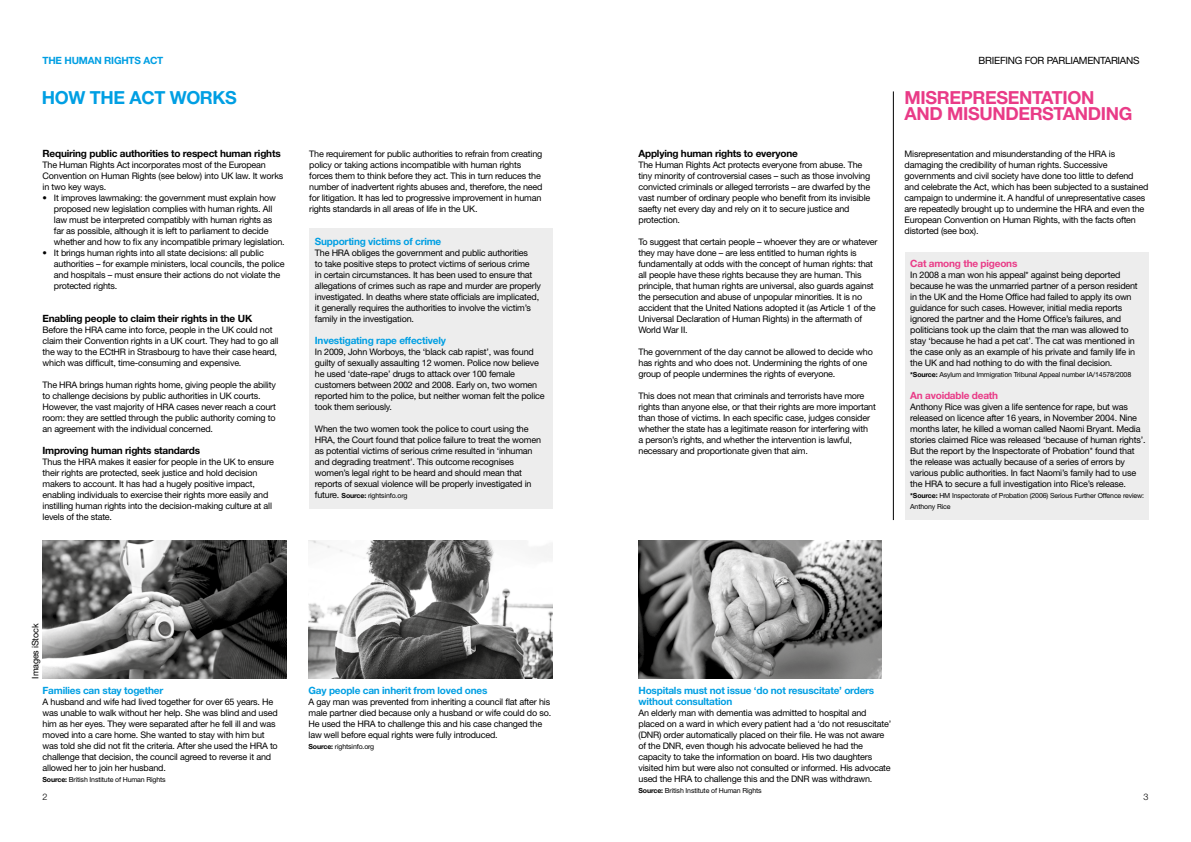
<style>
.page{position:relative;width:1191px;height:842px;background:#fff}
.page>*{position:absolute;margin:0;border:0;box-sizing:border-box;transform-origin:0 0}
.t1{font:700 18px/16px "Helvetica Neue LT Pro";letter-spacing:-.02em;color:#e93b87}
.t2{font:700 18px "Helvetica Neue LT Pro";letter-spacing:-.02em;color:#009fe3}
.t3{font:700 10px/11px "Helvetica Neue LT Pro";letter-spacing:-.02em;color:#009fe3}
.t4{font:700 10px "Helvetica Neue LT Pro";letter-spacing:-.02em;color:#000}
.t5{font:700 10px "Helvetica Neue LT Pro";letter-spacing:-.02em;color:#e93b87}
.t6{font:10px "Helvetica Neue LT Pro";letter-spacing:-.025em;color:#000}
.t7{font:9px/11px "Helvetica Neue LT Pro";letter-spacing:-.02em;color:#000}
.t8{font:300 9px "Helvetica Neue LT Pro";color:#000}
.t9{font:7px/11px "Helvetica Neue LT Pro";letter-spacing:-.02em;color:#000}
.s1{font-size:9px}
.s2{font-weight:700}
</style>
<div class="page">
<div style="left:309px;top:229px;width:243px;height:280px;background:#ededed"></div>
<div style="left:904px;top:252px;width:244px;height:268px;background:#ededed"></div>
<img style="left:42px;top:540px;width:244px;height:139px">
<img style="left:638px;top:540px;width:244px;height:139px">
<img style="left:309px;top:540px;width:244px;height:139px">
<hr style="left:893px;top:91px;width:1px;height:429px;background:#000">
<p class="t3" style="left:43px;top:54px;width:122px">THE HUMAN RIGHTS ACT</p>
<p class="t6" style="left:978px;top:54px;width:162px">BRIEFING FOR PARLIAMENTARIANS</p>
<h1 class="t2" style="left:42px;top:86px;width:196px">HOW THE ACT WORKS</h1>
<p class="t4" style="left:43px;top:147px;width:240px">Requiring public authorities to respect human rights</p>
<p class="t7" style="left:43px;top:159px;width:242px">The Human Rights Act incorporates most of the European<br>Convention on Human Rights (see below) into UK law. It works in two key ways.</p>
<p class="t7" style="left:54px;top:192px;width:232px;text-indent:-11px">• It improves lawmaking: the government must explain how proposed new legislation complies with human rights. All law must be interpreted compatibly with human rights as<br>far as possible, although it is left to parliament to decide whether and how to fix any incompatible primary legislation.</p>
<p class="t7" style="left:54px;top:247px;width:232px;text-indent:-11px">• It brings human rights into all state decisions: all public authorities – for example ministers, local councils, the police and hospitals – must ensure their actions do not violate the protected rights.</p>
<p class="t4" style="left:43px;top:312px;width:211px">Enabling people to claim their rights in the UK</p>
<p class="t7" style="left:43px;top:324px;width:237px">Before the HRA came into force, people in the UK could not claim their Convention rights in a UK court. They had to go all the way to the ECtHR in Strasbourg to have their case heard, which was difficult, time-consuming and expensive.</p>
<p class="t7" style="left:43px;top:379px;width:235px">The HRA brings human rights home, giving people the ability to challenge decisions by public authorities in UK courts.<br>However, the vast majority of HRA cases never reach a court room: they are settled through the public authority coming to an agreement with the individual concerned.</p>
<p class="t4" style="left:43px;top:444px;width:159px">Improving human rights standards</p>
<p class="t7" style="left:43px;top:456px;width:233px">Thus the HRA makes it easier for people in the UK to ensure their rights are protected, seek justice and hold decision makers to account. It has had a hugely positive impact, enabling individuals to exercise their rights more easily and instilling human rights into the decision-making culture at all levels of the state.</p>
<p class="t7" style="left:309px;top:148px;width:235px">The requirement for public authorities to refrain from creating policy or taking actions incompatible with human rights forces them to think before they act. This in turn reduces the number of inadvertent rights abuses and, therefore, the need for litigation. It has led to progressive improvement in human rights standards in all areas of life in the UK.</p>
<p class="t3" style="left:315px;top:236px;width:128px">Supporting victims of crime</p>
<p class="t7" style="left:315px;top:247px;width:228px">The HRA obliges the government and public authorities<br>to take positive steps to protect victims of serious crime<br>in certain circumstances. It has been used to ensure that allegations of crimes such as rape and murder are properly investigated. In deaths where state officials are implicated, it generally requires the authorities to involve the victim’s family in the investigation.</p>
<p class="t3" style="left:315px;top:335px;width:133px">Investigating rape effectively</p>
<p class="t7" style="left:315px;top:346px;width:231px">In 2009, John Worboys, the ‘black cab rapist’, was found guilty of sexually assaulting 12 women. Police now believe he used ‘date-rape’ drugs to attack over 100 female customers between 2002 and 2008. Early on, two women reported him to the police, but neither woman felt the police took them seriously.</p>
<p class="t7" style="left:315px;top:423px;width:228px">When the two women took the police to court using the HRA, the Court found that police failure to treat the women as potential victims of serious crime resulted in ‘inhuman and degrading treatment’. This outcome recognises women’s legal right to be heard and should mean that reports of sexual violence will be properly investigated in</p>
<p class="t9" style="left:315px;top:490px;width:94px"><span class="s1">future.</span> <span class="s2">Source:</span> rightsinfo.org</p>
<p class="t7" style="left:30px;top:679px;width:57px;rotate:-90deg">Images iStock</p>
<p class="t4" style="left:638px;top:147px;width:161px">Applying human rights to everyone</p>
<p class="t7" style="left:638px;top:159px;width:233px">The Human Rights Act protects everyone from abuse. The tiny minority of controversial cases – such as those involving convicted criminals or alleged terrorists – are dwarfed by the vast number of ordinary people who benefit from its invisible saefty net every day and rely on it to secure justice and protection.</p>
<p class="t7" style="left:638px;top:236px;width:241px">To suggest that certain people – whoever they are or whatever they may have done – are less entitled to human rights is fundamentally at odds with the concept of human rights: that all people have these rights because they are human. This principle, that human rights are universal, also guards against the persecution and abuse of unpopular minorities. It is no accident that the United Nations adopted it (as Article 1 of the Universal Declaration of Human Rights) in the aftermath of World War II.</p>
<p class="t7" style="left:638px;top:346px;width:236px">The government of the day cannot be allowed to decide who has rights and who does not. Undermining the rights of one group of people undermines the rights of everyone.</p>
<p class="t7" style="left:638px;top:390px;width:239px">This does not mean that criminals and terrorists have more rights than anyone else, or that their rights are more important than those of victims. In each specific case, judges consider whether the state has a legitimate reason for interfering with<br>a person’s rights, and whether the intervention is lawful, necessary and proportionate given that aim.</p>
<h1 class="t1" style="left:904px;top:89px;width:229px">MISREPRESENTATION<br>AND MISUNDERSTANDING</h1>
<p class="t7" style="left:904px;top:148px;width:245px">Misrepresentation and misunderstanding of the HRA is damaging the credibility of human rights. Successive governments and civil society have done too little to defend and celebrate the Act, which has been subjected to a sustained campaign to undermine it. A handful of unrepresentative cases are repeatedly brought up to undermine the HRA and even the European Convention on Human Rights, with the facts often distorted (see box).</p>
<p class="t5" style="left:910px;top:257px;width:109px">Cat among the pigeons</p>
<p class="t7" style="left:910px;top:269px;width:229px">In 2008 a man won his appeal* against being deported because he was the unmarried partner of a person resident in the UK and the Home Office had failed to apply its own guidance for such cases. However, initial media reports ignored the partner and the Home Office’s failures, and politicians took up the claim that the man was allowed to stay ‘because he had a pet cat’. The cat was mentioned in the case only as an example of his private and family life in the UK and had nothing to do with the final decision.</p>
<p class="t9" style="left:910px;top:369px;width:222px"><span class="s2">*Source:</span> Asylum and Immigration Tribunal Appeal number IA/14578/2008</p>
<p class="t5" style="left:910px;top:389px;width:89px">An avoidable death</p>
<p class="t7" style="left:910px;top:401px;width:237px">Anthony Rice was given a life sentence for rape, but was released on licence after 16 years, in November 2004. Nine months later, he killed a woman called Naomi Bryant. Media stories claimed Rice was released ‘because of human rights’.<br>But the report by the Inspectorate of Probation* found that the release was actually because of a series of errors by various public authorities. In fact Naomi’s family had to use the HRA to secure a full investigation into Rice’s release.</p>
<p class="t9" style="left:910px;top:490px;width:235px"><span class="s2">*Source:</span> HM Inspectorate of Probation (2006) Serious Further Offence review:<br>Anthony Rice</p>
<p class="t3" style="left:308px;top:684px;width:180px">Gay people can inherit from loved ones</p>
<p class="t7" style="left:308px;top:696px;width:244px">A gay man was prevented from inheriting a council flat after his male partner died because only a husband or wife could do so.<br>He used the HRA to challenge this and his case changed the law well before equal rights were fully introduced.</p>
<p class="t9" style="left:308px;top:740px;width:67px"><span class="s2">Source:</span> rightsinfo.org</p>
<p class="t3" style="left:43px;top:684px;width:122px">Families can stay together</p>
<p class="t7" style="left:43px;top:696px;width:237px">A husband and wife had lived together for over 65 years. He was unable to walk without her help. She was blind and used him as her eyes. They were separated after he fell ill and was moved into a care home. She wanted to stay with him but was told she did not fit the criteria. After she used the HRA to challenge that decision, the council agreed to reverse it and allowed her to join her husband.</p>
<p class="t9" style="left:43px;top:773px;width:125px"><span class="s2">Source:</span> British Institute of Human Rights</p>
<p class="t3" style="left:638px;top:684px;width:237px">Hospitals must not issue ‘do not resuscitate’ orders without consultation</p>
<p class="t7" style="left:638px;top:707px;width:254px">An elderly man with dementia was admitted to hospital and placed on a ward in which every patient had a ‘do not resuscitate’ (DNR) order automatically placed on their file. He was not aware of the DNR, even though his advocate believed he had the capacity to take the information on board. His two daughters visited him but were also not consulted or informed. His advocate used the HRA to challenge this and the DNR was withdrawn.</p>
<p class="t9" style="left:638px;top:784px;width:125px"><span class="s2">Source:</span> British Institute of Human Rights</p>
<p class="t8" style="left:43px;top:791px;width:7px">2</p>
<p class="t8" style="left:1143px;top:791px;width:7px">3</p>
</div>
